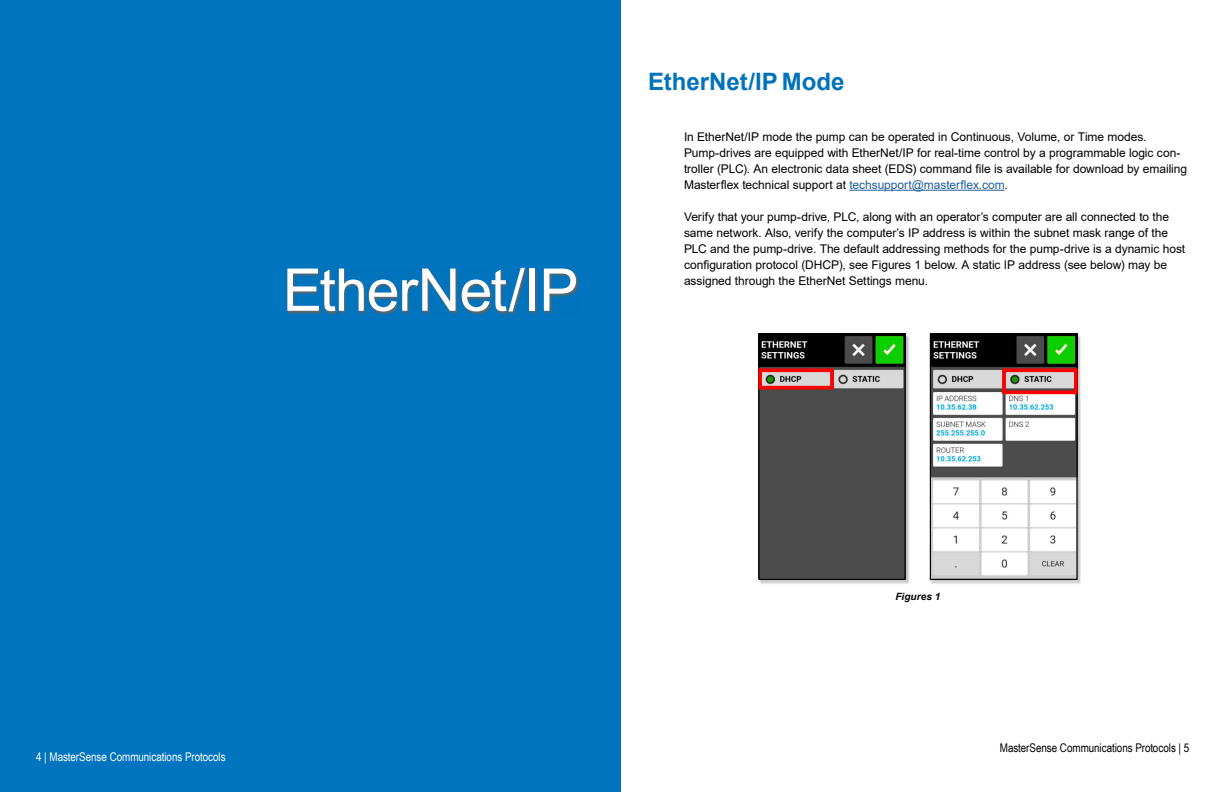
<style>
.page{position:relative;width:1224px;height:792px;background:#fff}
.page>*{position:absolute;margin:0;border:0;box-sizing:border-box;transform-origin:0 0}
.Heading_01{font:59px "Arial";letter-spacing:-.02em;color:#fff}
.Subhead_01{font:700 24px "Arial";color:#0073ba}
.text{font:12px/16px "Arial";letter-spacing:-.005em;color:#000}
.text_footer_right{font:12px "Arial Narrow";letter-spacing:-.005em;color:#fff}
.t1{font:12px "Arial Narrow";letter-spacing:-.005em;color:#000}
.illustration_calouts_12_center{font:italic 700 10px "Arial";letter-spacing:.01em;color:#000}
.s1{color:#215e9e}
</style>
<div class="page">
<hr style="left:849px;top:190px;width:156px;height:1px;background:#215e9e">
<div style="left:759px;top:335px;width:150px;height:249px;background:#b0b0b0;opacity:.75"></div>
<img style="left:760px;top:335px;width:144px;height:243px">
<div style="left:758px;top:333px;width:148px;height:247px;border:1px solid #000"></div>
<div style="left:930px;top:335px;width:151px;height:249px;background:#b0b0b0;opacity:.75"></div>
<img style="left:932px;top:335px;width:144px;height:243px">
<div style="left:930px;top:333px;width:148px;height:247px;border:1px solid #000"></div>
<div style="left:758px;top:368px;width:76px;height:21px;border:4px solid #f00"></div>
<div style="left:1002px;top:368px;width:76px;height:26px;border:4px solid #f00"></div>
<div style="left:0;top:0;width:621px;height:792px;background:#0074be"></div>
<svg style="left:287px;top:268px;width:292px;height:47px"></svg>
<p class="Heading_01" style="left:283px;top:249px;width:297px">EtherNet/IP</p>
<p class="Subhead_01" style="left:648px;top:65px;width:198px">EtherNet/IP Mode</p>
<p class="text" style="left:684px;top:129px;width:505px">In EtherNet/IP mode the pump can be operated in Continuous, Volume, or Time modes.<br>Pump-drives are equipped with EtherNet/IP for real-time control by a programmable logic con&shy;troller (PLC). An electronic data sheet (EDS) command file is available for download by emailing Masterflex technical support at <span class="s1">techsupport@masterflex.com</span>.</p>
<p class="text" style="left:684px;top:209px;width:503px">Verify that your pump-drive, PLC, along with an operator’s computer are all connected to the same network. Also, verify the computer’s IP address is within the subnet mask range of the PLC and the pump-drive. The default addressing methods for the pump-drive is a dynamic host configuration protocol (DHCP), see Figures 1 below. A static IP address (see below) may be assigned through the EtherNet Settings menu.</p>
<p class="text_footer_right" style="left:36px;top:748px;width:191px">4 | MasterSense Communications Protocols</p>
<p class="illustration_calouts_12_center" style="left:896px;top:590px;width:46px">Figures 1</p>
<p class="t1" style="left:1000px;top:739px;width:191px">MasterSense Communications Protocols | 5</p>
</div>
